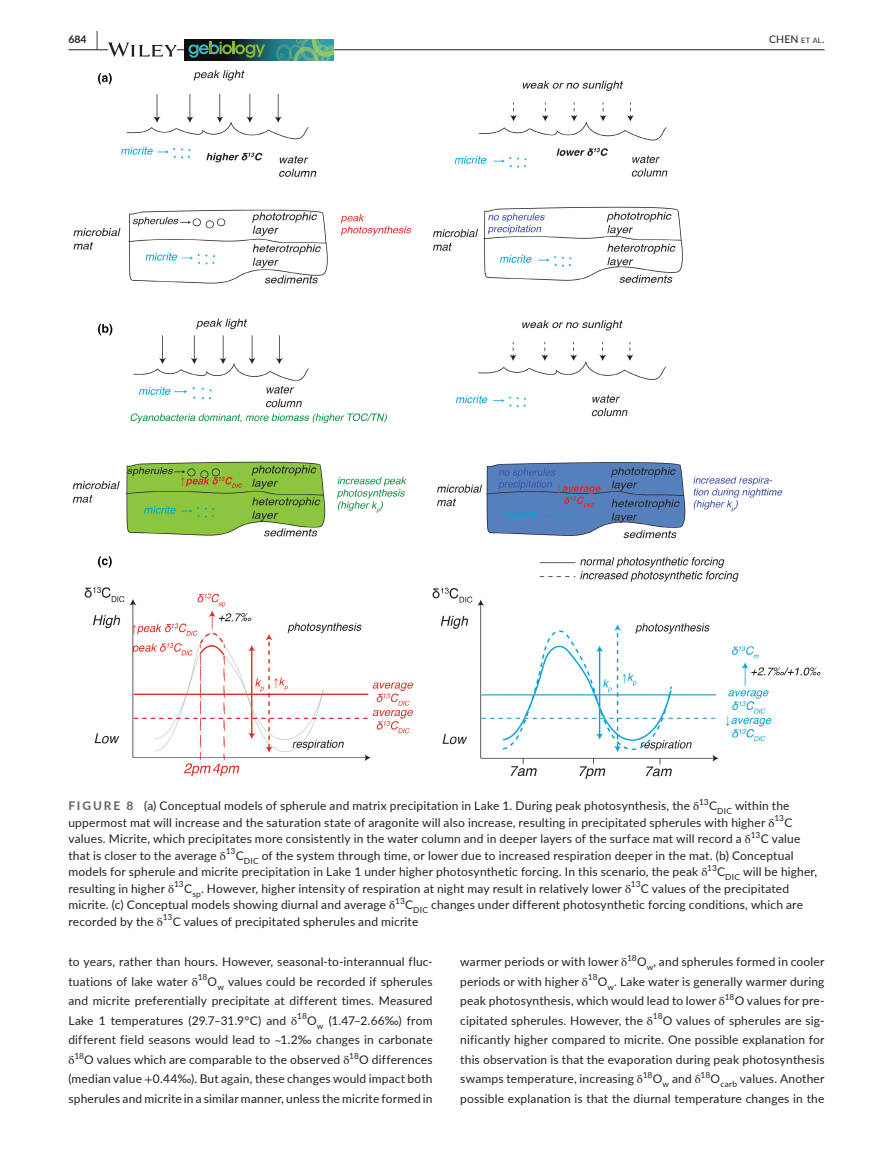
<style>
.page{position:relative;width:893px;height:1174px;background:#fff}
.page>*{position:absolute;margin:0;border:0;box-sizing:border-box;transform-origin:0 0}
.t1{font:12px/19.5px "Lato";letter-spacing:.015em;color:#231f20;text-align:justify}
.t2{font:10.5px "Lato";color:#231f20}
.t3{font:700 10.5px "Lato";color:#231f20}
.t4{font:8.4px "Lato";color:#231f20}
.s1{font-size:19.5px}
.s2{font-size:7.35px}
.s3{font-weight:700;color:#636366}
.s4{font-family:"STIX"}
</style>
<div class="page">
<hr style="left:68px;top:49px;width:756px;height:1px;background:#231f20">
<svg style="left:108px;top:42px;width:69px;height:15px"></svg>
<img style="left:185px;top:39px;width:148px;height:21px">
<svg style="left:189px;top:42px;width:76px;height:16px"></svg>
<img style="left:72px;top:70px;width:749px;height:708px">
<p class="t3" style="left:68px;top:31px;width:31px">684 <span class="s1">|</span></p>
<p class="t2" style="left:769px;top:31px;width:57px">CHEN <span class="s2">et al</span>.</p>
<p class="t1" style="left:68px;top:795px;width:632px"><span class="s3">FIGURE 8</span> (a) Conceptual models of spherule and matrix precipitation in Lake 1. During peak photosynthesis, the <span class="s4">δ</span></p>
<p class="t4" style="left:699px;top:795px;width:11px">13</p>
<p class="t1" style="left:68px;top:797px;width:723px;line-height:16.5px;text-indent:641px">C<sub>DIC</sub> within the uppermost mat will increase and the saturation state of aragonite will also increase, resulting in precipitated spherules with higher <span class="s4">δ</span></p>
<p class="t4" style="left:774px;top:812px;width:11px">13</p>
<p class="t1" style="left:784px;top:812px;width:10px">C</p>
<p class="t1" style="left:68px;top:828px;width:684px">values. Micrite, which precipitates more consistently in the water column and in deeper layers of the surface mat will record a <span class="s4">δ</span></p>
<p class="t4" style="left:751px;top:828px;width:11px">13</p>
<p class="t1" style="left:761px;top:828px;width:41px">C value</p>
<p class="t1" style="left:68px;top:845px;width:159px">that is closer to the average <span class="s4">δ</span></p>
<p class="t4" style="left:226px;top:845px;width:11px">13</p>
<p class="t1" style="left:68px;top:846px;width:727px;line-height:16.5px;text-indent:167px">C<sub>DIC</sub> of the system through time, or lower due to increased respiration deeper in the mat. (b) Conceptual models for spherule and micrite precipitation in Lake 1 under higher photosynthetic forcing. In this scenario, the peak <span class="s4">δ</span></p>
<p class="t4" style="left:707px;top:861px;width:11px">13</p>
<p class="t1" style="left:717px;top:861px;width:101px">C<sub>DIC</sub> will be higher,</p>
<p class="t1" style="left:68px;top:878px;width:107px">resulting in higher <span class="s4">δ</span></p>
<p class="t4" style="left:174px;top:878px;width:11px">13</p>
<p class="t1" style="left:184px;top:878px;width:448px">C<sub>sp</sub>. However, higher intensity of respiration at night may result in relatively lower <span class="s4">δ</span></p>
<p class="t4" style="left:631px;top:878px;width:11px">13</p>
<p class="t1" style="left:641px;top:878px;width:150px">C values of the precipitated</p>
<p class="t1" style="left:68px;top:894px;width:328px">micrite. (c) Conceptual models showing diurnal and average <span class="s4">δ</span></p>
<p class="t4" style="left:395px;top:894px;width:11px">13</p>
<p class="t1" style="left:405px;top:894px;width:399px">C<sub>DIC</sub> changes under different photosynthetic forcing conditions, which are</p>
<p class="t1" style="left:68px;top:911px;width:96px">recorded by the <span class="s4">δ</span></p>
<p class="t4" style="left:163px;top:911px;width:11px">13</p>
<p class="t1" style="left:173px;top:911px;width:247px">C values of precipitated spherules and micrite</p>
<p class="t1" style="left:68px;top:951px;width:366px">to years, rather than hours. However, seasonal-to-interannual fluc&shy;tuations of lake water <span class="s4">δ</span><sup>18</sup>O<sub>w</sub> values could be recorded if spherules and micrite preferentially precipitate at different times. Measured Lake 1 temperatures (29.7–31.9°C) and <span class="s4">δ</span><sup>18</sup>O<sub>w</sub> (1.47–2.66‰) from different field seasons would lead to <span class="s4">~</span>1.2‰ changes in carbonate <span class="s4">δ</span><sup>18</sup>O values which are comparable to the observed <span class="s4">δ</span><sup>18</sup>O differences (median value <span class="s4">+</span>0.44‰). But again, these changes would impact both spherules and micrite in a similar manner, unless the micrite formed in</p>
<p class="t1" style="left:460px;top:951px;width:366px">warmer periods or with lower <span class="s4">δ</span><sup>18</sup>O<sub>w</sub>, and spherules formed in cooler periods or with higher <span class="s4">δ</span><sup>18</sup>O<sub>w</sub>. Lake water is generally warmer during peak photosynthesis, which would lead to lower <span class="s4">δ</span><sup>18</sup>O values for pre&shy;cipitated spherules. However, the <span class="s4">δ</span><sup>18</sup>O values of spherules are sig&shy;nificantly higher compared to micrite. One possible explanation for this observation is that the evaporation during peak photosynthesis swamps temperature, increasing <span class="s4">δ</span><sup>18</sup>O<sub>w</sub> and <span class="s4">δ</span><sup>18</sup>O<sub>carb</sub> values. Another possible explanation is that the diurnal temperature changes in the</p>
</div>
